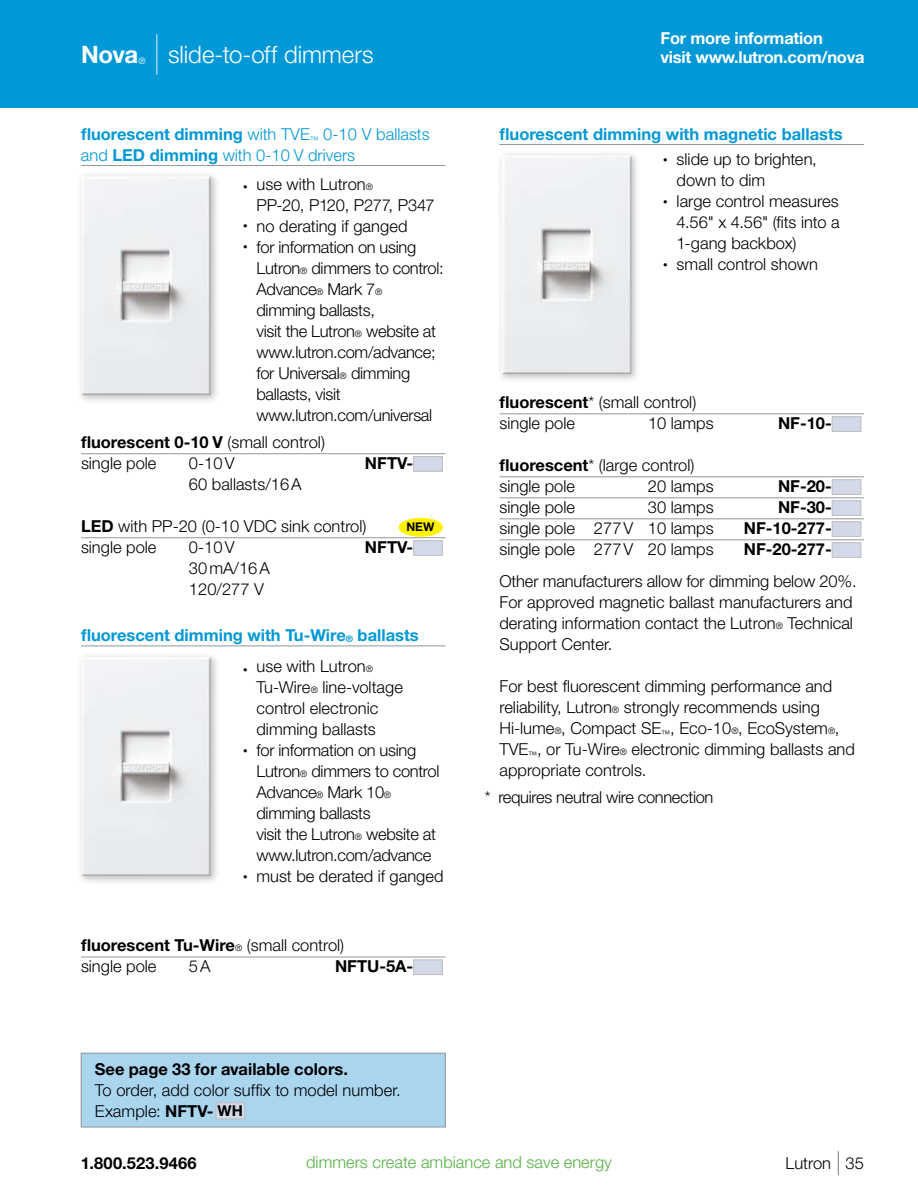
<style>
.page{position:relative;width:918px;height:1188px;background:#fff}
.page>*{position:absolute;margin:0;border:0;box-sizing:border-box;transform-origin:0 0}
.t1{font:300 24px "Helvetica Neue LT Std";letter-spacing:-.005em;color:#fff}
.t2{font:700 24px "Helvetica Neue LT Std";color:#fff}
.t3{font:300 16.5px/21px "Helvetica Neue LT Std";color:#000}
.t4{font:300 16.5px/21px "Helvetica Neue LT Std";letter-spacing:-.02em;color:#000}
.t5{font:700 16.5px "Helvetica Neue LT Std";color:#000}
.t6{font:700 16.5px "Helvetica Neue LT Std";color:#0098d6}
.t7{font:300 16.5px/21px "Helvetica Neue LT Std";color:#0098d6}
.t8{font:700 16.5px/19.5px "Helvetica Neue LT Std";letter-spacing:-.015em;color:#fff}
.t9{font:300 16.5px "Helvetica Neue LT Std";color:#56b145}
.t10{font:700 12px "Helvetica Neue LT Std";color:#000}
.t11{font:300 9px "Helvetica Neue LT Std";color:#fff}
.s1{font-weight:200;font-size:40.5px}
.s2{font-weight:700}
.s3{font-size:9px}
.s4{font-weight:700;font-size:15px}
.s5{font-weight:200;font-size:24px}
</style>
<div class="page">
<div style="left:0;top:0;width:918px;height:108px;background:#0098d6"></div>
<hr style="left:81px;top:165px;width:365px;height:1px;background:#939598">
<div style="left:76px;top:171px;width:145px;height:234px;background:#000;opacity:.25"></div>
<img style="left:81px;top:176px;width:131px;height:219px">
<hr style="left:81px;top:453px;width:365px;height:1px;background:#939598">
<hr style="left:81px;top:537px;width:365px;height:1px;background:#939598">
<div style="left:413px;top:456px;width:30px;height:16px;background:#d3d9e8;border:1px solid #bcbdc0"></div>
<div style="left:399px;top:518px;width:43px;height:18px;background:#fff200;border-radius:50%"></div>
<div style="left:399px;top:518px;width:44px;height:19px;border:1px solid #fff200;border-radius:50%"></div>
<div style="left:413px;top:540px;width:30px;height:16px;background:#d3d9e8;border:1px solid #bcbdc0"></div>
<hr style="left:81px;top:646px;width:365px;height:1px;background:#939598">
<hr style="left:81px;top:957px;width:365px;height:1px;background:#939598">
<div style="left:413px;top:959px;width:30px;height:16px;background:#d3d9e8;border:1px solid #bcbdc0"></div>
<div style="left:76px;top:652px;width:145px;height:233px;background:#000;opacity:.25"></div>
<img style="left:81px;top:657px;width:131px;height:219px">
<hr style="left:500px;top:144px;width:364px;height:1px;background:#939598">
<hr style="left:500px;top:414px;width:364px;height:1px;background:#939598">
<hr style="left:500px;top:477px;width:364px;height:1px;background:#939598">
<hr style="left:500px;top:498px;width:364px;height:1px;background:#939598">
<hr style="left:500px;top:519px;width:364px;height:1px;background:#939598">
<hr style="left:500px;top:540px;width:364px;height:1px;background:#939598">
<div style="left:832px;top:416px;width:29px;height:16px;background:#d3d9e8;border:1px solid #bcbdc0"></div>
<div style="left:832px;top:479px;width:29px;height:16px;background:#d3d9e8;border:1px solid #bcbdc0"></div>
<div style="left:832px;top:500px;width:29px;height:16px;background:#d3d9e8;border:1px solid #bcbdc0"></div>
<div style="left:832px;top:521px;width:29px;height:16px;background:#d3d9e8;border:1px solid #bcbdc0"></div>
<div style="left:832px;top:542px;width:29px;height:16px;background:#d3d9e8;border:1px solid #bcbdc0"></div>
<div style="left:81px;top:1053px;width:364px;height:74px;background:#aad5ef"></div>
<div style="left:216px;top:1103px;width:29px;height:16px;background:#d3d9e8"></div>
<div style="left:216px;top:1102px;width:29px;height:17px;border:1px solid #bcbdc0"></div>
<div style="left:81px;top:1053px;width:365px;height:74px;border:1px solid #939598"></div>
<div style="left:497px;top:150px;width:144px;height:234px;background:#000;opacity:.25"></div>
<img style="left:501px;top:155px;width:131px;height:219px">
<h1 class="t2" style="left:81px;top:40px;width:59px">Nova</h1>
<p class="t11" style="left:139px;top:55px;width:9px">®</p>
<h1 class="t1" style="left:152px;top:40px;width:223px"><span class="s1">|</span> slide-to-off dimmers</h1>
<p class="t7" style="left:81px;top:123px;width:350px"><span class="s2">fluorescent dimming</span> with TVE<sub>™</sub> 0-10 V ballasts and <span class="s2">LED dimming</span> with 0-10 V drivers</p>
<p class="t3" style="left:256px;top:173px;width:180px;text-indent:-13px"><span class="s3">•</span> use with Lutron<span class="s3">®<br></span>PP-20, P120, P277, P347</p>
<p class="t3" style="left:243px;top:215px;width:166px"><span class="s3">•</span> no derating if ganged</p>
<p class="t4" style="left:256px;top:236px;width:189px;text-indent:-13px"><span class="s3">•</span> for information on using<br>Lutron<span class="s3">®</span> dimmers to control:<br>Advance<span class="s3">®</span> Mark 7<span class="s3">® </span>dimming ballasts,<br>visit the Lutron<span class="s3">®</span> website at www.lutron.com/advance; for Universal<span class="s3">®</span> dimming ballasts, visit www.lutron.com/universal</p>
<p class="t3" style="left:81px;top:431px;width:246px"><span class="s2">fluorescent 0-10 V</span> (small control) single pole</p>
<p class="t3" style="left:189px;top:452px;width:47px">0-10V</p>
<p class="t5" style="left:365px;top:453px;width:50px">NFTV-</p>
<p class="t3" style="left:189px;top:473px;width:114px">60 ballasts/16A</p>
<p class="t3" style="left:81px;top:515px;width:287px"><span class="s2">LED</span> with PP-20 (0-10 VDC sink control)</p>
<p class="t10" style="left:406px;top:520px;width:29px">NEW</p>
<p class="t3" style="left:81px;top:536px;width:77px">single pole</p>
<p class="t3" style="left:189px;top:536px;width:47px">0-10V</p>
<p class="t5" style="left:365px;top:537px;width:50px">NFTV-</p>
<p class="t3" style="left:189px;top:557px;width:82px">30mA/16A<br>120/277 V</p>
<p class="t6" style="left:81px;top:625px;width:339px">fluorescent dimming with Tu-Wire<span class="s3">®</span> ballasts</p>
<p class="t3" style="left:256px;top:655px;width:148px;text-indent:-13px"><span class="s3">•</span> use with Lutron<span class="s3">®<br></span>Tu-Wire<span class="s3">®</span> line-voltage control electronic dimming ballasts</p>
<p class="t4" style="left:256px;top:739px;width:184px;text-indent:-13px"><span class="s3">•</span> for information on using<br>Lutron<span class="s3">®</span> dimmers to control<br>Advance<span class="s3">®</span> Mark 10<span class="s3">® </span>dimming ballasts<br>visit the Lutron<span class="s3">®</span> website at www.lutron.com/advance</p>
<p class="t3" style="left:243px;top:865px;width:202px"><span class="s3">•</span> must be derated if ganged</p>
<p class="t3" style="left:81px;top:935px;width:265px"><span class="s2">fluorescent Tu-Wire</span><span class="s3">®</span> (small control) single pole</p>
<p class="t3" style="left:189px;top:956px;width:23px">5A</p>
<p class="t5" style="left:335px;top:956px;width:80px">NFTU-5A-</p>
<p class="t5" style="left:95px;top:1059px;width:255px">See page 33 for available colors.</p>
<p class="t3" style="left:95px;top:1079px;width:307px">To order, add color suffix to model number.<br>Example: <span class="s2">NFTV-</span> <span class="s4">WH</span></p>
<p class="t8" style="left:660px;top:28px;width:206px">For more information<br>visit www.lutron.com/nova</p>
<p class="t6" style="left:500px;top:124px;width:345px">fluorescent dimming with magnetic ballasts</p>
<p class="t3" style="left:677px;top:148px;width:142px;text-indent:-13px"><span class="s3">•</span> slide up to brighten, down to dim</p>
<p class="t3" style="left:677px;top:190px;width:165px;text-align:justify;text-indent:-13px"><span class="s3">•</span> large control measures 4.56" x 4.56" (fits into a 1-gang backbox)</p>
<p class="t3" style="left:663px;top:253px;width:156px"><span class="s3">•</span> small control shown</p>
<p class="t3" style="left:500px;top:391px;width:198px"><span class="s2">fluorescent</span>* (small control) single pole</p>
<p class="t3" style="left:648px;top:412px;width:67px">10 lamps</p>
<p class="t5" style="left:778px;top:413px;width:55px">NF-10-</p>
<p class="t3" style="left:499px;top:454px;width:197px"><span class="s2">fluorescent</span>* (large control) single pole</p>
<p class="t3" style="left:648px;top:475px;width:67px">20 lamps</p>
<p class="t5" style="left:778px;top:476px;width:55px">NF-20-</p>
<p class="t3" style="left:499px;top:496px;width:77px">single pole</p>
<p class="t3" style="left:648px;top:496px;width:67px">30 lamps</p>
<p class="t5" style="left:778px;top:497px;width:55px">NF-30-</p>
<p class="t3" style="left:499px;top:517px;width:216px">single pole 277V 10 lamps</p>
<p class="t5" style="left:744px;top:518px;width:90px">NF-10-277-</p>
<p class="t3" style="left:499px;top:538px;width:216px">single pole 277V 20 lamps</p>
<p class="t5" style="left:744px;top:539px;width:90px">NF-20-277-</p>
<p class="t3" style="left:499px;top:570px;width:359px">Other manufacturers allow for dimming below 20%.<br>For approved magnetic ballast manufacturers and derating information contact the Lutron<span class="s3">®</span> Technical Support Center.</p>
<p class="t3" style="left:499px;top:675px;width:357px">For best fluorescent dimming performance and reliability, Lutron<span class="s3">®</span> strongly recommends using Hi-lume<span class="s3">®</span>, Compact SE<sub>™</sub>, Eco-10<span class="s3">®</span>, EcoSystem<span class="s3">®</span>, TVE<sub>™</sub>, or Tu-Wire<span class="s3">®</span> electronic dimming ballasts and appropriate controls.</p>
<p class="t4" style="left:485px;top:786px;width:230px">* requires neutral wire connection</p>
<p class="t5" style="left:81px;top:1152px;width:117px">1.800.523.9466</p>
<p class="t9" style="left:306px;top:1152px;width:307px">dimmers create ambiance and save energy</p>
<p class="t3" style="left:786px;top:1152px;width:80px">Lutron <span class="s5">|</span> 35</p>
</div>
